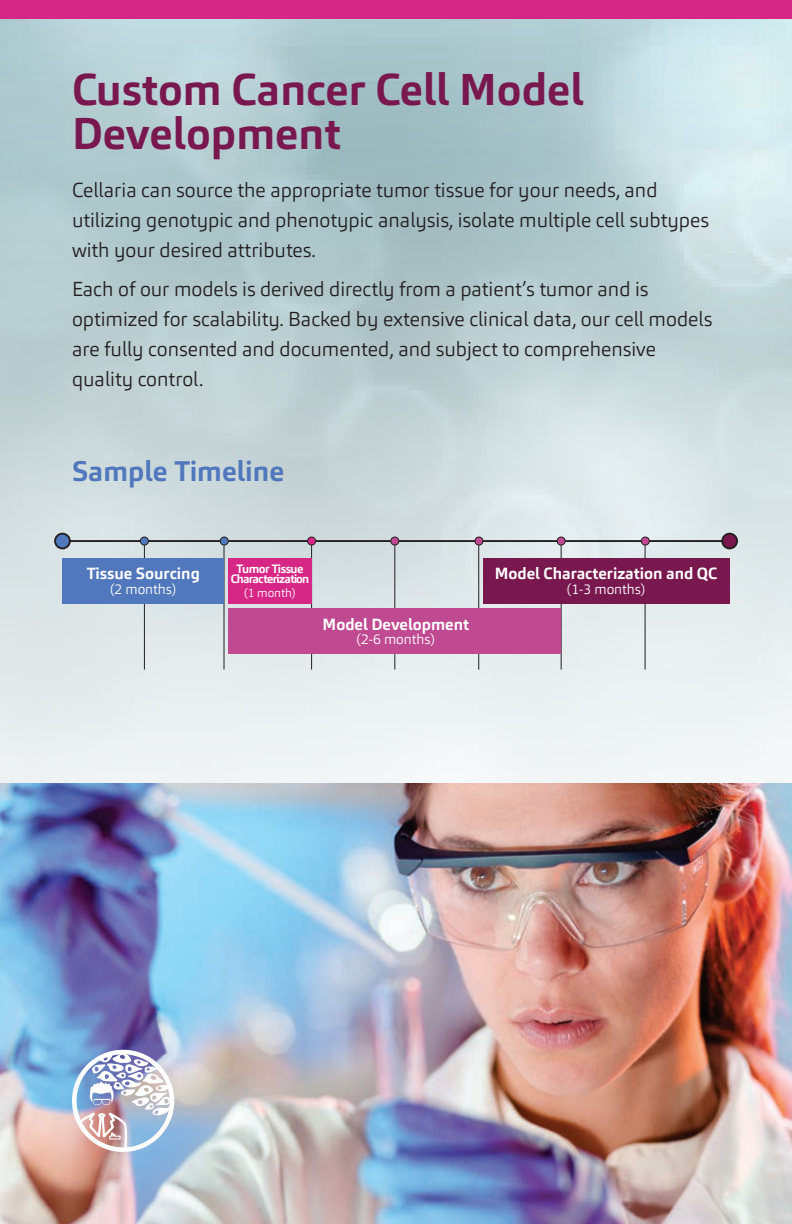
<style>
.page{position:relative;width:792px;height:1224px;background:#fff}
.page>*{position:absolute;margin:0;border:0;box-sizing:border-box;transform-origin:0 0}
.t1{font:700 44px/44px "Carnac";color:#78184f}
.Head{font:700 28px "Carnac";color:#5177bc}
.Text{font:300 20px/30px "Carnac";color:#231f20}
.Text-2{font:700 16px "Carnac";color:#fff}
.Text-3{font:300 14px "Carnac";color:#fff}
.Text-4{font:700 12px/9.8px "Carnac";letter-spacing:-.06em;color:#fff;text-align:center}
.Text-5{font:300 12px "Carnac";color:#fff}
</style>
<div class="page">
<img style="left:0;top:19px;width:792px;height:764px">
<div style="left:0;top:0;width:792px;height:19px;background:#d72786"></div>
<img style="left:0;top:783px;width:792px;height:441px">
<img style="left:74px;top:1052px;width:98px;height:98px">
<div style="left:72px;top:1050px;width:102px;height:102px;border:5px solid #fff;border-radius:50%"></div>
<hr style="left:144px;top:542px;width:1px;height:128px;background:#231f20">
<hr style="left:224px;top:542px;width:1px;height:128px;background:#231f20">
<hr style="left:311px;top:542px;width:1px;height:128px;background:#231f20">
<hr style="left:394px;top:542px;width:1px;height:128px;background:#231f20">
<hr style="left:561px;top:542px;width:1px;height:128px;background:#231f20">
<hr style="left:478px;top:542px;width:1px;height:128px;background:#231f20">
<hr style="left:645px;top:542px;width:1px;height:128px;background:#231f20">
<div style="left:62px;top:558px;width:162px;height:45px;background:#5177bc"></div>
<div style="left:483px;top:558px;width:247px;height:45px;background:#78184f"></div>
<div style="left:270px;top:608px;width:251px;height:46px;background:#c04a92"></div>
<hr style="left:62px;top:540px;width:668px;height:2px;background:#231f20">
<div style="left:55px;top:534px;width:15px;height:14px;background:#5177bc;border-radius:50%"></div>
<div style="left:54px;top:533px;width:17px;height:16px;border:2px solid #231f20;border-radius:50%"></div>
<div style="left:140px;top:537px;width:8px;height:8px;background:#5177bc;border-radius:50%"></div>
<div style="left:140px;top:537px;width:9px;height:8px;border:1px solid #231f20;border-radius:50%"></div>
<div style="left:220px;top:537px;width:8px;height:8px;background:#5177bc;border-radius:50%"></div>
<div style="left:220px;top:537px;width:8px;height:8px;border:1px solid #231f20;border-radius:50%"></div>
<div style="left:308px;top:537px;width:8px;height:8px;background:#d72786;border-radius:50%"></div>
<div style="left:307px;top:537px;width:9px;height:8px;border:1px solid #231f20;border-radius:50%"></div>
<div style="left:391px;top:537px;width:8px;height:8px;background:#c04a92;border-radius:50%"></div>
<div style="left:391px;top:537px;width:8px;height:8px;border:1px solid #231f20;border-radius:50%"></div>
<div style="left:557px;top:537px;width:8px;height:8px;background:#c04a92;border-radius:50%"></div>
<div style="left:557px;top:537px;width:8px;height:8px;border:1px solid #231f20;border-radius:50%"></div>
<div style="left:475px;top:537px;width:8px;height:8px;background:#c04a92;border-radius:50%"></div>
<div style="left:475px;top:537px;width:8px;height:8px;border:1px solid #231f20;border-radius:50%"></div>
<div style="left:641px;top:537px;width:8px;height:8px;background:#c04a92;border-radius:50%"></div>
<div style="left:641px;top:537px;width:9px;height:8px;border:1px solid #231f20;border-radius:50%"></div>
<div style="left:722px;top:534px;width:15px;height:14px;background:#78184f;border-radius:50%"></div>
<div style="left:721px;top:533px;width:17px;height:16px;border:2px solid #231f20;border-radius:50%"></div>
<div style="left:228px;top:558px;width:84px;height:45px;background:#d72786"></div>
<div style="left:477px;top:608px;width:84px;height:46px;background:#c04a92"></div>
<div style="left:228px;top:608px;width:84px;height:46px;background:#c04a92"></div>
<p class="t1" style="left:72px;top:68px;width:513px">Custom Cancer Cell Model<br>Development</p>
<p class="Text" style="left:72px;top:175px;width:639px">Cellaria can source the appropriate tumor tissue for your needs, and utilizing genotypic and phenotypic analysis, isolate multiple cell subtypes with your desired attributes.</p>
<p class="Text" style="left:72px;top:274px;width:642px">Each of our models is derived directly from a patient’s tumor and is optimized for scalability. Backed by extensive clinical data, our cell models are fully consented and documented, and subject to comprehensive quality control.</p>
<p class="Head" style="left:72px;top:453px;width:214px">Sample Timeline</p>
<p class="Text-2" style="left:87px;top:563px;width:115px">Tissue Sourcing</p>
<p class="Text-3" style="left:110px;top:580px;width:68px">(2 months)</p>
<p class="Text-4" style="left:231px;top:564px;width:80px">Tumor Tissue<br>Characterization</p>
<p class="Text-5" style="left:244px;top:586px;width:53px">(1 month)</p>
<p class="Text-2" style="left:323px;top:614px;width:148px">Model Development</p>
<p class="Text-3" style="left:357px;top:631px;width:80px">(2-6 months)</p>
<p class="Text-2" style="left:495px;top:563px;width:224px">Model Characterization and QC</p>
<p class="Text-3" style="left:567px;top:580px;width:80px">(1-3 months)</p>
</div>
